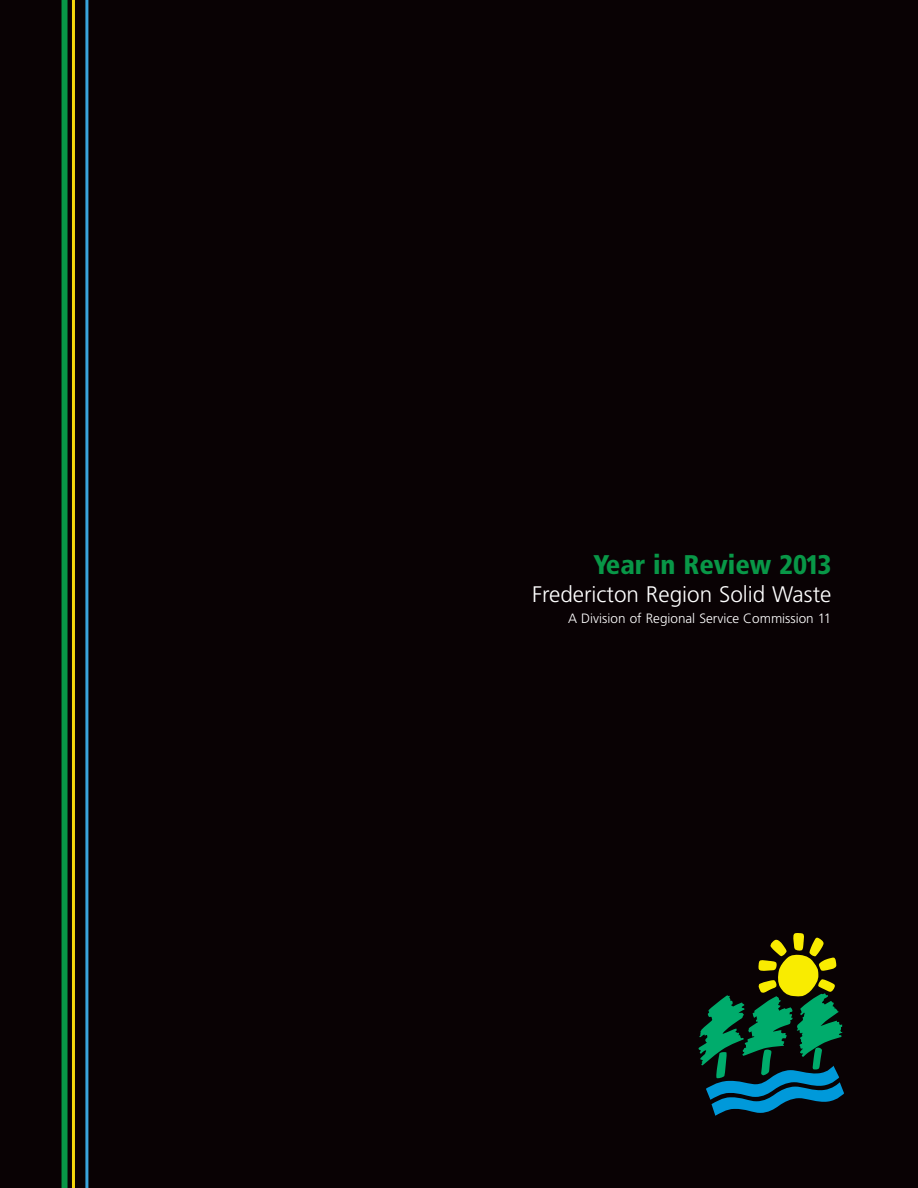
<style>
.page{position:relative;width:918px;height:1188px;background:#090204}
.page>*{position:absolute;margin:0;border:0;box-sizing:border-box;transform-origin:0 0}
.t1{font:900 condensed 27px "Frutiger";color:#089747}
.t2{font:300 22.5px "Frutiger CE";color:#fff}
.t3{font:300 13.5px "Frutiger CE";color:#fff}
</style>
<div class="page">
<div style="left:62px;top:0;width:6px;height:1188px;background:#089747"></div>
<hr style="left:72px;top:0;width:3px;height:1188px;background:#f4d70c">
<hr style="left:85px;top:0;width:3px;height:1188px;background:#39a4dc">
<svg style="left:699px;top:933px;width:145px;height:183px"></svg>
<h1 class="t1" style="left:593px;top:551px;width:240px">Year in Review 2013</h1>
<h2 class="t2" style="left:532px;top:584px;width:301px">Fredericton Region Solid Waste</h2>
<p class="t3" style="left:568px;top:612px;width:265px">A Division of Regional Service Commission 11</p>
</div>
